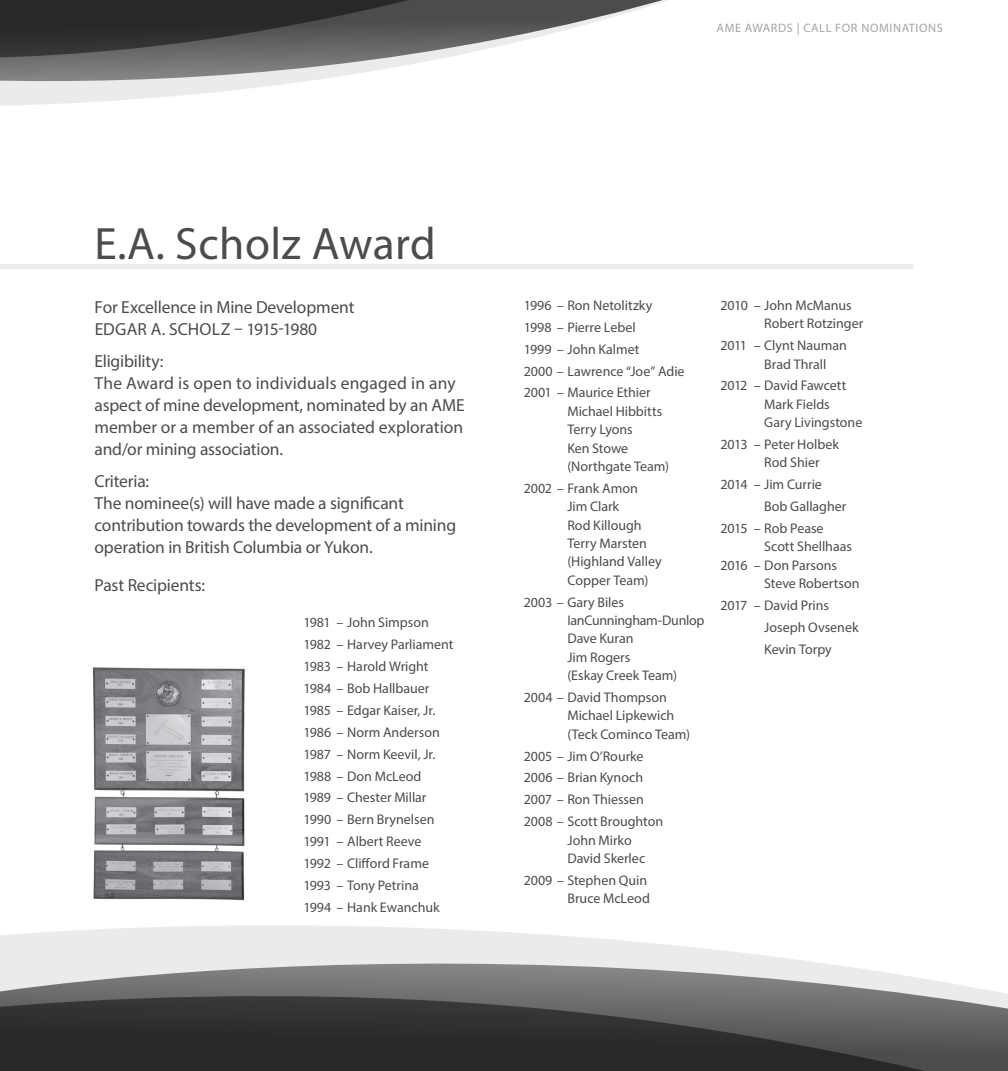
<style>
.page{position:relative;width:1008px;height:1071px;background:#fff}
.page>*{position:absolute;margin:0;border:0;box-sizing:border-box;transform-origin:0 0}
.AMEBC_Recipient_Name{font:45.5px "Myriad Pro";letter-spacing:.01em;color:#4b4c4d}
.AMEBC_Body{font:17.5px/21.9px "Myriad Pro";letter-spacing:-.01em;color:#4b4c4d}
.AMEBC_Body_copy{font:14px/18.4px "Myriad Pro";color:#4b4c4d}
.t1{font:12.25px "Myriad Pro";letter-spacing:.05em;color:#a3a4a8}
</style>
<div class="page">
<svg style="left:0;top:0;width:668px;height:106px"></svg>
<svg style="left:0;top:925px;width:1008px;height:146px"></svg>
<img style="left:92px;top:667px;width:153px;height:234px">
<div style="left:0;top:264px;width:914px;height:5px;background:#eaebec"></div>
<p class="t1" style="left:717px;top:20px;width:228px">AME AWARDS | CALL FOR NOMINATIONS</p>
<p class="AMEBC_Recipient_Name" style="left:94px;top:216px;width:343px">E.A. Scholz Award</p>
<p class="AMEBC_Body" style="left:94px;top:296px;width:261px">For Excellence in Mine Development<br>EDGAR A. SCHOLZ – 1915-1980</p>
<p class="AMEBC_Body" style="left:94px;top:350px;width:372px">Eligibility:<br>The Award is open to individuals engaged in any aspect of mine development, nominated by an AME member or a member of an associated exploration and/or mining association.</p>
<p class="AMEBC_Body" style="left:94px;top:470px;width:363px">Criteria:<br>The nominee(s) will have made a significant contribution towards the development of a mining operation in British Columbia or Yukon.</p>
<p class="AMEBC_Body" style="left:94px;top:574px;width:112px">Past Recipients:</p>
<p class="AMEBC_Body_copy" style="left:303px;top:613px;width:127px">1981 – John Simpson</p>
<p class="AMEBC_Body_copy" style="left:303px;top:635px;width:152px">1982 – Harvey Parliament</p>
<p class="AMEBC_Body_copy" style="left:303px;top:657px;width:127px">1983 – Harold Wright</p>
<p class="AMEBC_Body_copy" style="left:303px;top:679px;width:128px">1984 – Bob Hallbauer</p>
<p class="AMEBC_Body_copy" style="left:303px;top:701px;width:133px">1985 – Edgar Kaiser, Jr.</p>
<p class="AMEBC_Body_copy" style="left:303px;top:723px;width:138px">1986 – Norm Anderson</p>
<p class="AMEBC_Body_copy" style="left:303px;top:745px;width:133px">1987 – Norm Keevil, Jr.</p>
<p class="AMEBC_Body_copy" style="left:303px;top:766px;width:120px">1988 – Don McLeod</p>
<p class="AMEBC_Body_copy" style="left:303px;top:788px;width:125px">1989 – Chester Millar</p>
<p class="AMEBC_Body_copy" style="left:303px;top:810px;width:133px">1990 – Bern Brynelsen</p>
<p class="AMEBC_Body_copy" style="left:303px;top:832px;width:120px">1991 – Albert Reeve</p>
<p class="AMEBC_Body_copy" style="left:303px;top:854px;width:127px">1992 – Clifford Frame</p>
<p class="AMEBC_Body_copy" style="left:303px;top:876px;width:117px">1993 – Tony Petrina</p>
<p class="AMEBC_Body_copy" style="left:303px;top:898px;width:138px">1994 – Hank Ewanchuk</p>
<p class="AMEBC_Body_copy" style="left:524px;top:296px;width:130px">1996 – Ron Netolitzky</p>
<p class="AMEBC_Body_copy" style="left:524px;top:318px;width:114px">1998 – Pierre Lebel</p>
<p class="AMEBC_Body_copy" style="left:524px;top:340px;width:117px">1999 – John Kalmet</p>
<p class="AMEBC_Body_copy" style="left:524px;top:361px;width:162px">2000 – Lawrence “Joe” Adie</p>
<p class="AMEBC_Body_copy" style="left:567px;top:383px;width:103px;text-indent:-44px">2001 – Maurice Ethier<br>Michael Hibbitts<br>Terry Lyons<br>Ken Stowe (Northgate Team)</p>
<p class="AMEBC_Body_copy" style="left:567px;top:479px;width:96px;text-indent:-44px">2002 – Frank Amon<br>Jim Clark<br>Rod Killough<br>Terry Marsten (Highland Valley<br>Copper Team)</p>
<p class="AMEBC_Body_copy" style="left:567px;top:592px;width:139px;text-indent:-44px">2003 – Gary Biles<br>Ian Cunningham-Dunlop<br>Dave Kuran<br>Jim Rogers<br>(Eskay Creek Team)</p>
<p class="AMEBC_Body_copy" style="left:567px;top:688px;width:124px;text-indent:-44px">2004 – David Thompson<br>Michael Lipkewich (Teck Cominco Team)</p>
<p class="AMEBC_Body_copy" style="left:524px;top:746px;width:121px">2005 – Jim O’Rourke</p>
<p class="AMEBC_Body_copy" style="left:524px;top:768px;width:121px">2006 – Brian Kynoch</p>
<p class="AMEBC_Body_copy" style="left:524px;top:790px;width:122px">2007 – Ron Thiessen</p>
<p class="AMEBC_Body_copy" style="left:567px;top:812px;width:97px;text-indent:-44px">2008 – Scott Broughton<br>John Mirko<br>David Skerlec</p>
<p class="AMEBC_Body_copy" style="left:524px;top:871px;width:128px;text-align:right">2009 – Stephen Quin<br>Bruce McLeod</p>
<p class="AMEBC_Body_copy" style="left:764px;top:296px;width:100px;text-indent:-44px">2010 – John McManus<br>Robert Rotzinger</p>
<p class="AMEBC_Body_copy" style="left:764px;top:336px;width:84px;text-indent:-44px">2011 – Clynt Nauman<br>Brad Thrall</p>
<p class="AMEBC_Body_copy" style="left:764px;top:376px;width:100px;text-indent:-44px">2012 – David Fawcett<br>Mark Fields<br>Gary Livingstone</p>
<p class="AMEBC_Body_copy" style="left:764px;top:435px;width:76px;text-indent:-44px">2013 – Peter Holbek<br>Rod Shier</p>
<p class="AMEBC_Body_copy" style="left:721px;top:475px;width:103px">2014 – Jim Currie</p>
<p class="AMEBC_Body_copy" style="left:764px;top:497px;width:84px">Bob Gallagher</p>
<p class="AMEBC_Body_copy" style="left:721px;top:519px;width:105px">2015 – Rob Pease</p>
<p class="AMEBC_Body_copy" style="left:764px;top:537px;width:89px">Scott Shellhaas</p>
<p class="AMEBC_Body_copy" style="left:721px;top:556px;width:118px">2016 – Don Parsons</p>
<p class="AMEBC_Body_copy" style="left:764px;top:574px;width:97px">Steve Robertson</p>
<p class="AMEBC_Body_copy" style="left:721px;top:596px;width:110px">2017 – David Prins</p>
<p class="AMEBC_Body_copy" style="left:764px;top:618px;width:96px">Joseph Ovsenek</p>
<p class="AMEBC_Body_copy" style="left:764px;top:640px;width:69px">Kevin Torpy</p>
</div>
